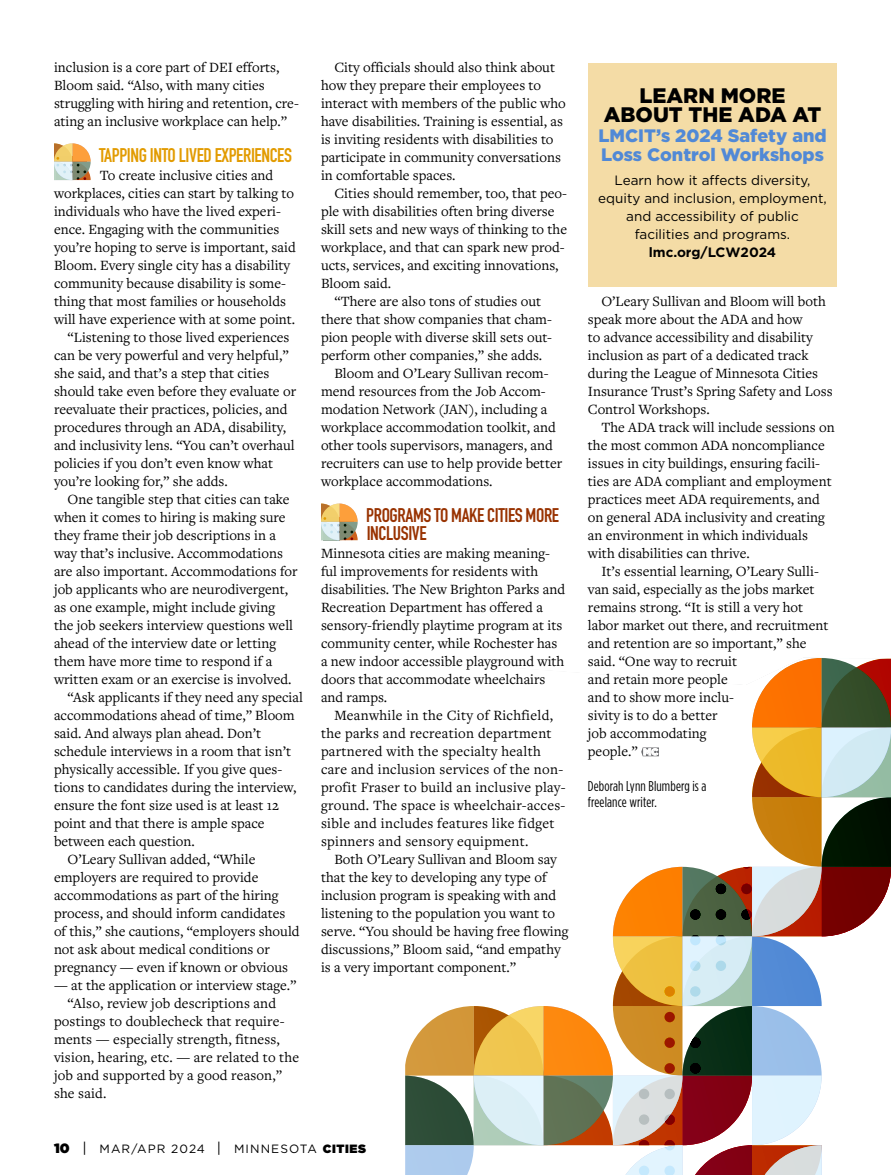
<style>
.page{position:relative;width:891px;height:1175px;background:#fff}
.page>*{position:absolute;margin:0;border:0;box-sizing:border-box;transform-origin:0 0}
.t1{font:900 21px/19.5px "Gotham";color:#000;text-align:center}
.t2{font:700 19.5px/18px "DIN Condensed";letter-spacing:-.02em;color:#983201}
.t3{font:700 19.5px "DIN Condensed";letter-spacing:-.02em;color:#e29b00}
.t4{font:900 18px/19.4px "Gotham";color:#5189d6}
.t5{font:14.7px/18px "Freight Text Pro";color:#000}
.t6{font:14.7px/18px "Freight Text Pro";letter-spacing:.02em;color:#000}
.t7{font:14.25px/16.5px "Gotham Condensed";letter-spacing:.01em;color:#000}
.t8{font:13.5px/18px "Gotham";color:#000;text-align:center}
.t9{font:700 13.5px "Gotham";letter-spacing:-.005em;color:#000}
.t10{font:12px "Gotham";letter-spacing:.09em;color:#000}
.s1{font-weight:900;font-size:13.5px}
.s2{font-size:14.25px}
.s3{font-weight:900}
.s4{font-family:"Gotham";font-weight:900;font-size:9.3px;color:#fff}
</style>
<div class="page">
<svg style="left:405px;top:658px;width:486px;height:516px"></svg>
<svg style="left:321px;top:503px;width:37px;height:37px"></svg>
<svg style="left:54px;top:143px;width:37px;height:37px"></svg>
<div style="left:588px;top:63px;width:249px;height:224px;background:#f4dca6"></div>
<p class="t5" style="left:54px;top:58px;width:246px">inclusion is a core part of DEI efforts, Bloom said. “Also, with many cities struggling with hiring and retention, cre&shy;ating an inclusive workplace can help.”</p>
<h2 class="t3" style="left:99px;top:142px;width:194px">TAPPING INTO LIVED EXPERIENCES</h2>
<p class="t5" style="left:100px;top:166px;width:175px">To create inclusive cities and</p>
<p class="t5" style="left:54px;top:184px;width:242px">workplaces, cities can start by talking to</p>
<p class="t5" style="left:54px;top:202px;width:228px">individuals who have the lived experi-</p>
<p class="t5" style="left:54px;top:220px;width:227px">ence. Engaging with the communities</p>
<p class="t5" style="left:54px;top:238px;width:243px">you’re hoping to serve is important, said</p>
<p class="t5" style="left:54px;top:256px;width:238px">Bloom. Every single city has a disability</p>
<p class="t5" style="left:54px;top:274px;width:234px">community because disability is some-</p>
<p class="t5" style="left:54px;top:292px;width:234px">thing that most families or households</p>
<p class="t5" style="left:54px;top:310px;width:243px">will have experience with at some point.</p>
<p class="t5" style="left:67px;top:328px;width:223px">“Listening to those lived experiences</p>
<p class="t5" style="left:54px;top:346px;width:236px">can be very powerful and very helpful,”</p>
<p class="t5" style="left:54px;top:364px;width:217px">she said, and that’s a step that cities</p>
<p class="t5" style="left:54px;top:382px;width:244px">should take even before they evaluate or</p>
<p class="t5" style="left:54px;top:400px;width:235px">reevaluate their practices, policies, and</p>
<p class="t5" style="left:54px;top:418px;width:234px">procedures through an ADA, disability,</p>
<p class="t5" style="left:54px;top:436px;width:242px">and inclusivity lens. “You can’t overhaul</p>
<p class="t5" style="left:54px;top:454px;width:221px">policies if you don’t even know what</p>
<p class="t5" style="left:54px;top:472px;width:175px">you’re looking for,” she adds.</p>
<p class="t5" style="left:67px;top:490px;width:224px">One tangible step that cities can take</p>
<p class="t5" style="left:54px;top:508px;width:233px">when it comes to hiring is making sure</p>
<p class="t5" style="left:54px;top:526px;width:223px">they frame their job descriptions in a</p>
<p class="t5" style="left:54px;top:544px;width:231px">way that’s inclusive. Accommodations</p>
<p class="t5" style="left:54px;top:562px;width:245px">are also important. Accommodations for</p>
<p class="t5" style="left:54px;top:580px;width:236px">job applicants who are neurodivergent,</p>
<p class="t5" style="left:54px;top:598px;width:223px">as one example, might include giving</p>
<p class="t5" style="left:54px;top:616px;width:241px">the job seekers interview questions well</p>
<p class="t5" style="left:54px;top:634px;width:224px">ahead of the interview date or letting</p>
<p class="t5" style="left:54px;top:652px;width:220px">them have more time to respond if a</p>
<p class="t5" style="left:54px;top:670px;width:239px">written exam or an exercise is involved.</p>
<p class="t5" style="left:67px;top:688px;width:237px">“Ask applicants if they need any special</p>
<p class="t5" style="left:54px;top:706px;width:242px">accommodations ahead of time,” Bloom</p>
<p class="t5" style="left:54px;top:724px;width:209px">said. And always plan ahead. Don’t</p>
<p class="t5" style="left:54px;top:742px;width:239px">schedule interviews in a room that isn’t</p>
<p class="t5" style="left:54px;top:760px;width:230px">physically accessible. If you give ques-</p>
<p class="t5" style="left:54px;top:778px;width:244px">tions to candidates during the interview,</p>
<p class="t5" style="left:54px;top:796px;width:227px">ensure the font size used is at least 12</p>
<p class="t5" style="left:54px;top:814px;width:212px">point and that there is ample space</p>
<p class="t5" style="left:54px;top:832px;width:142px">between each question.</p>
<p class="t5" style="left:67px;top:850px;width:189px">O’Leary Sullivan added, “While</p>
<p class="t5" style="left:54px;top:868px;width:206px">employers are required to provide</p>
<p class="t5" style="left:54px;top:886px;width:226px">accommodations as part of the hiring</p>
<p class="t5" style="left:54px;top:904px;width:233px">process, and should inform candidates</p>
<p class="t5" style="left:54px;top:922px;width:247px">of this,” she cautions, “employers should</p>
<p class="t5" style="left:54px;top:940px;width:217px">not ask about medical conditions or</p>
<p class="t5" style="left:54px;top:958px;width:236px">pregnancy — even if known or obvious</p>
<p class="t5" style="left:54px;top:976px;width:244px">— at the application or interview stage.”</p>
<p class="t5" style="left:67px;top:994px;width:210px">“Also, review job descriptions and</p>
<p class="t5" style="left:54px;top:1012px;width:232px">postings to doublecheck that require-</p>
<p class="t5" style="left:54px;top:1030px;width:227px">ments — especially strength, fitness,</p>
<p class="t5" style="left:54px;top:1048px;width:247px">vision, hearing, etc. — are related to the</p>
<p class="t5" style="left:54px;top:1066px;width:230px">job and supported by a good reason,”</p>
<p class="t5" style="left:54px;top:1084px;width:54px">she said.</p>
<p class="t5" style="left:321px;top:58px;width:246px;text-indent:13px">City officials should also think about how they prepare their employees to interact with members of the public who have disabilities. Training is essential, as is inviting residents with disabilities to participate in community conversations in comfortable spaces.</p>
<p class="t5" style="left:334px;top:184px;width:234px">Cities should remember, too, that peo-</p>
<p class="t5" style="left:321px;top:202px;width:235px">ple with disabilities often bring diverse</p>
<p class="t5" style="left:321px;top:220px;width:248px">skill sets and new ways of thinking to the</p>
<p class="t5" style="left:321px;top:238px;width:245px">workplace, and that can spark new prod-</p>
<p class="t5" style="left:321px;top:256px;width:239px">ucts, services, and exciting innovations,</p>
<p class="t5" style="left:321px;top:274px;width:72px">Bloom said.</p>
<p class="t5" style="left:334px;top:292px;width:208px">“There are also tons of studies out</p>
<p class="t5" style="left:321px;top:310px;width:233px">there that show companies that cham-</p>
<p class="t5" style="left:321px;top:328px;width:233px">pion people with diverse skill sets out-</p>
<p class="t5" style="left:321px;top:346px;width:223px">perform other companies,” she adds.</p>
<p class="t5" style="left:334px;top:364px;width:216px">Bloom and O’Leary Sullivan recom-</p>
<p class="t5" style="left:321px;top:382px;width:226px">mend resources from the Job Accom-</p>
<p class="t5" style="left:321px;top:400px;width:228px">modation Network (JAN), including a</p>
<p class="t5" style="left:321px;top:418px;width:236px">workplace accommodation toolkit, and</p>
<p class="t5" style="left:321px;top:436px;width:233px">other tools supervisors, managers, and</p>
<p class="t5" style="left:321px;top:454px;width:243px">recruiters can use to help provide better</p>
<p class="t5" style="left:321px;top:472px;width:173px">workplace accommodations.</p>
<h2 class="t2" style="left:366px;top:506px;width:194px">PROGRAMS TO MAKE CITIES MORE<br>INCLUSIVE</h2>
<p class="t5" style="left:321px;top:544px;width:246px">Minnesota cities are making meaning&shy;ful improvements for residents with disabilities. The New Brighton Parks and Recreation Department has offered a sensory-friendly playtime program at its community center, while Rochester has a new indoor accessible playground with doors that accommodate wheelchairs and ramps.</p>
<p class="t6" style="left:321px;top:706px;width:246px;text-indent:13px">Meanwhile in the City of Richfield, the parks and recreation department partnered with the specialty health care and inclusion services of the non&shy;profit Fraser to build an inclusive play&shy;ground. The space is wheelchair-acces&shy;sible and includes features like fidget spinners and sensory equipment.</p>
<p class="t5" style="left:321px;top:850px;width:249px;text-indent:13px">Both O’Leary Sullivan and Bloom say that the key to developing any type of inclusion program is speaking with and listening to the population you want to serve. “You should be having free flowing discussions,” Bloom said, “and empathy is a very important component.”</p>
<p class="t10" style="left:54px;top:1141px;width:314px"><span class="s1">10</span> <span class="s2">|</span> MAR/APR 2024 <span class="s2">|</span> MINNESOTA <span class="s3">CITIES</span></p>
<h1 class="t1" style="left:604px;top:85px;width:219px">LEARN MORE<br>ABOUT THE ADA AT</h1>
<p class="t4" style="left:598px;top:125px;width:230px">LMCIT’s 2024 Safety and<br>Loss Control Workshops</p>
<p class="t8" style="left:598px;top:171px;width:230px">Learn how it affects diversity, equity and inclusion, employment, and accessibility of public facilities and programs.</p>
<p class="t9" style="left:649px;top:243px;width:129px">lmc.org/LCW2024</p>
<p class="t5" style="left:588px;top:292px;width:246px;text-indent:13px">O’Leary Sullivan and Bloom will both speak more about the ADA and how<br>to advance accessibility and disability inclusion as part of a dedicated track during the League of Minnesota Cities Insurance Trust’s Spring Safety and Loss Control Workshops.</p>
<p class="t5" style="left:588px;top:418px;width:248px;text-indent:14px">The ADA track will include sessions on the most common ADA noncompliance issues in city buildings, ensuring facili&shy;ties are ADA compliant and employment practices meet ADA requirements, and on general ADA inclusivity and creating an environment in which individuals with disabilities can thrive.</p>
<p class="t5" style="left:588px;top:562px;width:242px;text-indent:13px">It’s essential learning, O’Leary Sulli&shy;van said, especially as the jobs market remains strong. “It is still a very hot labor market out there, and recruitment and retention are so important,” she said. “One way to recruit<br>and retain more people<br>and to show more inclu-<br>sivity is to do a better<br>job accommodating<br>people.” <span class="s4">MC</span></p>
<p class="t7" style="left:588px;top:777px;width:120px">Deborah Lynn Blumberg is a freelance writer.</p>
</div>
